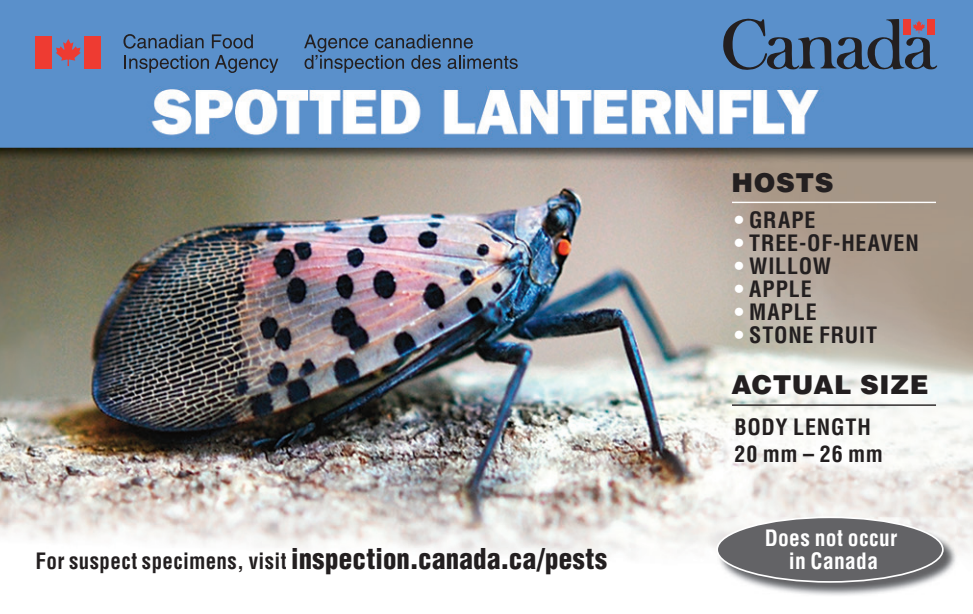
<style>
.page{position:relative;width:973px;height:614px;background:#fff}
.page>*{position:absolute;margin:0;border:0;box-sizing:border-box;transform-origin:0 0}
.t1{font:900 condensed 28px "Helvetica";letter-spacing:.01em;color:#231f20;scale:.96 1}
.t2{font:900 26px "Helvetica";letter-spacing:.02em;color:#231f20}
.t3{font:700 condensed 22px/26.4px "Helvetica";letter-spacing:.04em;color:#231f20}
.t4{font:700 condensed 22px "Helvetica";letter-spacing:.015em;color:#fff}
.s1{color:#fff}
.s2{font-weight:700;font-size:22px}
</style>
<div class="page">
<img style="left:0;top:0;width:973px;height:557px">
<hr style="left:732px;top:202px;width:204px;height:1px;background:#fff">
<hr style="left:732px;top:404px;width:204px;height:2px;background:#231f20">
<img style="left:717px;top:517px;width:240px;height:79px">
<div style="left:717px;top:517px;width:225px;height:65px;background:#636366;border-radius:50%"></div>
<div style="left:716px;top:516px;width:227px;height:67px;border:2px solid #fff;border-radius:50%"></div>
<svg style="left:723px;top:19px;width:214px;height:51px;background:#4f6e98"></svg>
<svg style="left:56px;top:39px;width:25px;height:27px"></svg>
<div style="left:85px;top:36px;width:16px;height:33px;background:#ee3b32"></div>
<div style="left:36px;top:36px;width:16px;height:33px;background:#ee3b32"></div>
<svg style="left:123px;top:34px;width:81px;height:15px"></svg>
<svg style="left:212px;top:34px;width:9px;height:14px"></svg>
<svg style="left:223px;top:38px;width:9px;height:10px"></svg>
<div style="left:224px;top:39px;width:6px;height:8px;background:#5a90cb;border-radius:50%"></div>
<svg style="left:233px;top:38px;width:10px;height:10px"></svg>
<div style="left:235px;top:39px;width:6px;height:8px;background:#5a90cb;border-radius:50%"></div>
<svg style="left:244px;top:34px;width:9px;height:15px"></svg>
<svg style="left:124px;top:55px;width:63px;height:18px"></svg>
<svg style="left:189px;top:58px;width:10px;height:11px"></svg>
<div style="left:191px;top:60px;width:6px;height:8px;background:#5a90cb;border-radius:50%"></div>
<svg style="left:201px;top:58px;width:8px;height:11px"></svg>
<svg style="left:215px;top:55px;width:63px;height:18px"></svg>
<svg style="left:304px;top:34px;width:214px;height:39px;background:#4f79a9"></svg>
<svg style="left:969px;top:0;width:4px;height:3px"></svg>
<p class="t2" style="left:731px;top:165px;width:103px">HOSTS</p>
<p class="t3" style="left:734px;top:206px;width:83px"><span class="s1">•</span> GRAPE</p>
<p class="t3" style="left:734px;top:229px;width:186px"><span class="s1">•</span> TREE-OF-HEAVEN</p>
<p class="t3" style="left:734px;top:252px;width:98px"><span class="s1">•</span> WILLOW</p>
<p class="t3" style="left:734px;top:275px;width:79px"><span class="s1">•</span> APPLE</p>
<p class="t3" style="left:734px;top:298px;width:84px"><span class="s1">•</span> MAPLE</p>
<p class="t3" style="left:734px;top:321px;width:144px"><span class="s1">•</span> STONE FRUIT</p>
<p class="t2" style="left:731px;top:368px;width:199px">ACTUAL SIZE</p>
<p class="t3" style="left:734px;top:414px;width:150px">BODY LENGTH<br>20 mm – 26 mm</p>
<p class="t4" style="left:764px;top:525px;width:134px">Does not occur</p>
<p class="t1" style="left:36px;top:541px;width:597px"><span class="s2">For suspect specimens, visit</span> inspection.canada.ca/pests</p>
<p class="t4" style="left:789px;top:548px;width:91px">in Canada</p>
</div>
